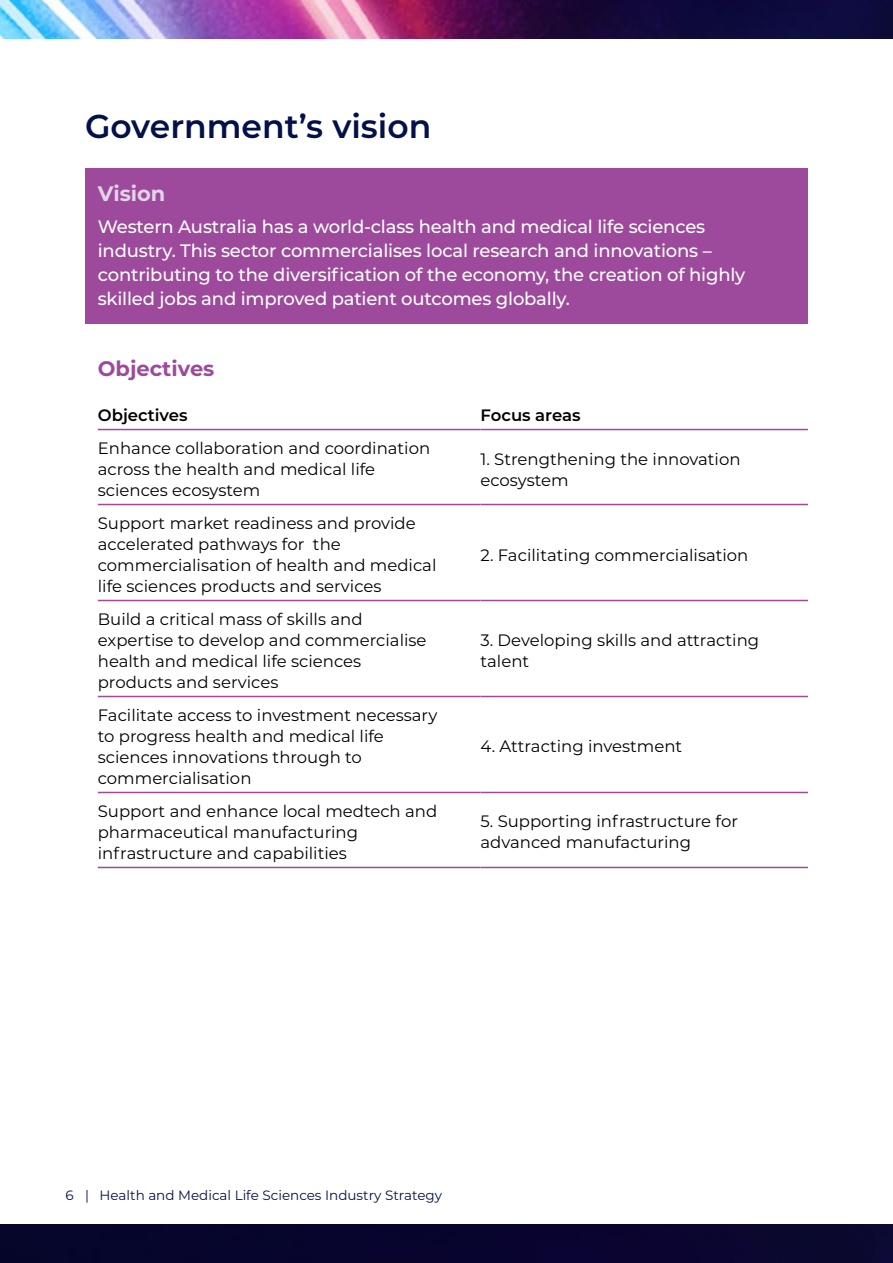
<style>
.page{position:relative;width:893px;height:1263px;background:#fff}
.page>*{position:absolute;margin:0;border:0;box-sizing:border-box;transform-origin:0 0}
.t1{font:600 33px "Montserrat";color:#041049}
.t2{font:700 21px "Montserrat";color:#9e4a9c}
.t3{font:700 21px "Montserrat";color:#e4d3e8}
.t4{font:500 18px/24px "Montserrat";letter-spacing:-.01em;color:#fff}
.t5{font:16.5px/21px "Montserrat";color:#000}
.t6{font:600 16.5px "Montserrat";color:#000}
.t7{font:13.5px "Montserrat";color:#041049}
</style>
<div class="page">
<div style="left:85px;top:168px;width:723px;height:156px;background:#9e4a9c"></div>
<hr style="left:98px;top:429px;width:382px;height:1px;background:#9e4a9c">
<hr style="left:480px;top:429px;width:328px;height:1px;background:#9e4a9c">
<hr style="left:98px;top:504px;width:382px;height:1px;background:#9e4a9c">
<hr style="left:480px;top:504px;width:328px;height:1px;background:#9e4a9c">
<hr style="left:98px;top:600px;width:382px;height:1px;background:#9e4a9c">
<hr style="left:480px;top:600px;width:328px;height:1px;background:#9e4a9c">
<hr style="left:98px;top:696px;width:382px;height:1px;background:#9e4a9c">
<hr style="left:480px;top:696px;width:328px;height:1px;background:#9e4a9c">
<hr style="left:98px;top:792px;width:382px;height:1px;background:#9e4a9c">
<hr style="left:480px;top:792px;width:328px;height:1px;background:#9e4a9c">
<hr style="left:98px;top:867px;width:382px;height:1px;background:#9e4a9c">
<hr style="left:480px;top:867px;width:328px;height:1px;background:#9e4a9c">
<div style="left:0;top:1225px;width:893px;height:38px;background:#07052d"></div>
<img style="left:0;top:0;width:893px;height:38px">
<h1 class="t1" style="left:85px;top:103px;width:348px">Government’s vision</h1>
<p class="t3" style="left:98px;top:178px;width:69px">Vision</p>
<p class="t4" style="left:98px;top:214px;width:649px">Western Australia has a world-class health and medical life sciences industry. This sector commercialises local research and innovations – contributing to the diversification of the economy, the creation of highly skilled jobs and improved patient outcomes globally.</p>
<p class="t2" style="left:98px;top:353px;width:118px">Objectives</p>
<p class="t6" style="left:98px;top:403px;width:91px">Objectives</p>
<p class="t6" style="left:480px;top:403px;width:102px">Focus areas</p>
<p class="t5" style="left:98px;top:437px;width:334px">Enhance collaboration and coordination across the health and medical life sciences ecosystem</p>
<p class="t5" style="left:480px;top:448px;width:262px">1. Strengthening the innovation ecosystem</p>
<p class="t5" style="left:98px;top:512px;width:340px">Support market readiness and provide accelerated pathways for the commercialisation of health and medical life sciences products and services</p>
<p class="t5" style="left:480px;top:543px;width:269px">2. Facilitating commercialisation</p>
<p class="t5" style="left:98px;top:608px;width:330px">Build a critical mass of skills and expertise to develop and commercialise health and medical life sciences products and services</p>
<p class="t5" style="left:98px;top:704px;width:341px">Facilitate access to investment necessary to progress health and medical life sciences innovations through to commercialisation</p>
<p class="t5" style="left:480px;top:629px;width:280px">3. Developing skills and attracting talent</p>
<p class="t5" style="left:480px;top:735px;width:203px">4. Attracting investment</p>
<p class="t5" style="left:98px;top:800px;width:341px">Support and enhance local medtech and pharmaceutical manufacturing infrastructure and capabilities</p>
<p class="t5" style="left:480px;top:810px;width:259px">5. Supporting infrastructure for advanced manufacturing</p>
<p class="t7" style="left:66px;top:1185px;width:378px">6 | Health and Medical Life Sciences Industry Strategy</p>
</div>
